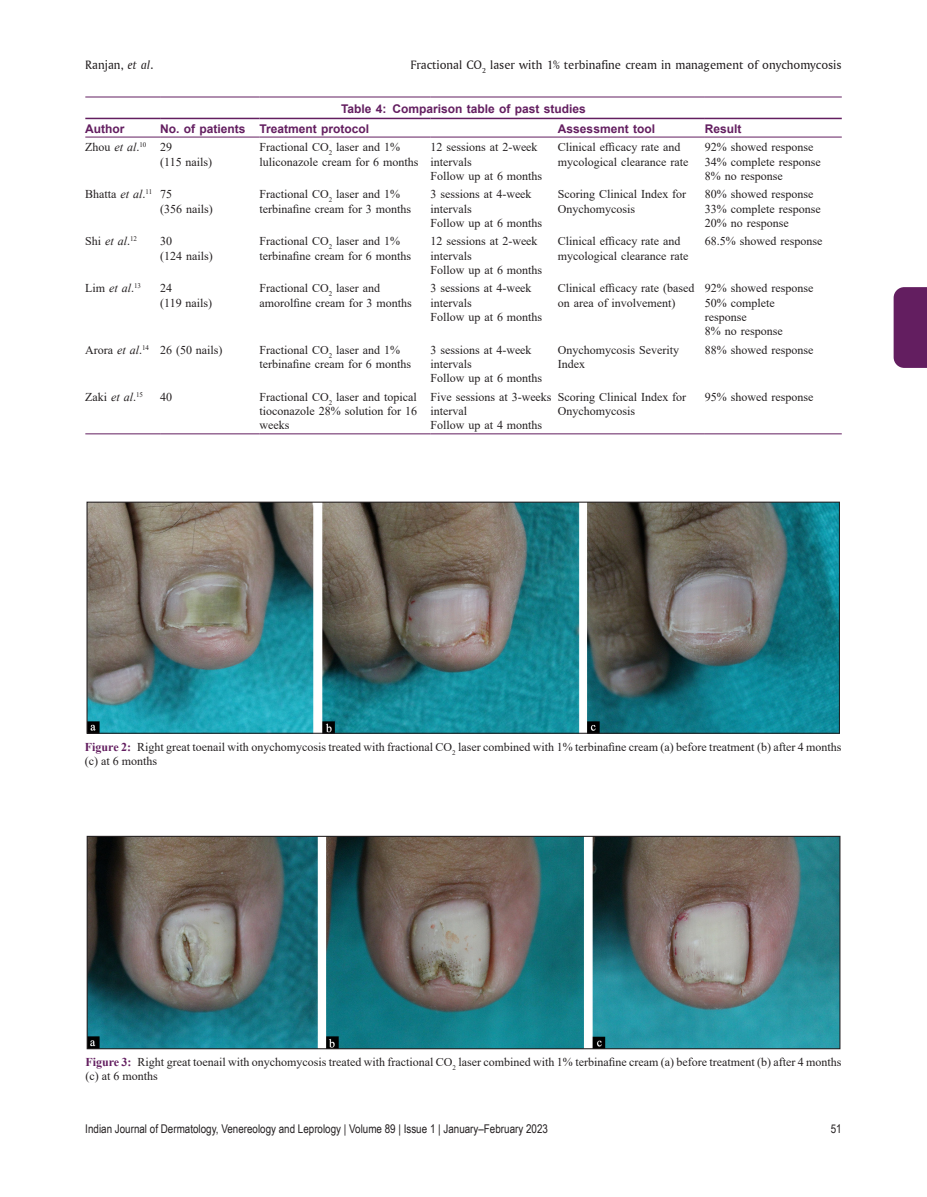
<style>
.page{position:relative;width:927px;height:1197px;background:#fff}
.page>*{position:absolute;margin:0;border:0;box-sizing:border-box;transform-origin:0 0}
.t1{font:12.75px "Amerigo BT Roman A";color:#231f20}
.t2{font:12px/14.4px "Times New Roman";color:#231f20}
.t3{font:700 12px "Arial";color:#631e60}
.t4{font:12px "Arial Narrow";color:#231f20}
.s1{font-family:"Amerigo BT Italic A"}
.s2{font-style:italic}
.s3{font-weight:700;color:#631e60}
</style>
<div class="page">
<hr style="left:85px;top:97px;width:75px;height:1px;background:#631e60">
<hr style="left:160px;top:97px;width:100px;height:1px;background:#631e60">
<hr style="left:260px;top:97px;width:171px;height:1px;background:#631e60">
<hr style="left:431px;top:97px;width:127px;height:1px;background:#631e60">
<hr style="left:558px;top:97px;width:147px;height:1px;background:#631e60">
<hr style="left:705px;top:97px;width:137px;height:1px;background:#631e60">
<hr style="left:85px;top:433px;width:75px;height:1px;background:#631e60">
<hr style="left:160px;top:433px;width:100px;height:1px;background:#631e60">
<hr style="left:260px;top:433px;width:171px;height:1px;background:#631e60">
<hr style="left:431px;top:433px;width:127px;height:1px;background:#631e60">
<hr style="left:558px;top:433px;width:147px;height:1px;background:#631e60">
<hr style="left:705px;top:433px;width:137px;height:1px;background:#631e60">
<hr style="left:85px;top:137px;width:75px;height:1px;background:#631e60">
<hr style="left:160px;top:137px;width:100px;height:1px;background:#631e60">
<hr style="left:260px;top:137px;width:171px;height:1px;background:#631e60">
<hr style="left:431px;top:137px;width:127px;height:1px;background:#631e60">
<hr style="left:558px;top:137px;width:147px;height:1px;background:#631e60">
<hr style="left:705px;top:137px;width:137px;height:1px;background:#631e60">
<hr style="left:85px;top:118px;width:75px;height:1px;background:#631e60">
<hr style="left:160px;top:118px;width:100px;height:1px;background:#631e60">
<hr style="left:260px;top:118px;width:171px;height:1px;background:#631e60">
<hr style="left:431px;top:118px;width:127px;height:1px;background:#631e60">
<hr style="left:558px;top:118px;width:147px;height:1px;background:#631e60">
<hr style="left:705px;top:118px;width:137px;height:1px;background:#631e60">
<img style="left:89px;top:504px;width:749px;height:228px">
<div style="left:87px;top:502px;width:753px;height:232px;border:1px solid #231f20"></div>
<img style="left:89px;top:838px;width:749px;height:209px">
<div style="left:87px;top:836px;width:753px;height:213px;border:1px solid #231f20"></div>
<div style="left:894px;top:287px;width:33px;height:81px;background:#631e60"></div>
<p class="t1" style="left:85px;top:57px;width:69px">Ranjan, <span class="s1">et al</span>.</p>
<p class="t1" style="left:411px;top:57px;width:433px">Fractional CO<sub>2</sub> laser with 1% terbinafine cream in management of onychomycosis</p>
<p class="t3" style="left:341px;top:100px;width:246px">Table 4: Comparison table of past studies</p>
<p class="t3" style="left:85px;top:120px;width:41px">Author</p>
<p class="t3" style="left:160px;top:120px;width:211px">No. of patients Treatment protocol</p>
<p class="t3" style="left:558px;top:120px;width:99px">Assessment tool</p>
<p class="t3" style="left:705px;top:120px;width:38px">Result</p>
<p class="t2" style="left:160px;top:140px;width:54px;text-indent:-75px">Zhou <span class="s2">et al</span>.<sup>10</sup> 29<br>(115 nails)</p>
<p class="t2" style="left:260px;top:140px;width:160px">Fractional CO<sub>2</sub> laser and 1% luliconazole cream for 6 months</p>
<p class="t2" style="left:431px;top:140px;width:113px">12 sessions at 2-week intervals<br>Follow up at 6 months</p>
<p class="t2" style="left:558px;top:140px;width:132px">Clinical efficacy rate and mycological clearance rate</p>
<p class="t2" style="left:705px;top:140px;width:117px">92% showed response<br>34% complete response<br>8% no response</p>
<p class="t2" style="left:160px;top:187px;width:54px;text-indent:-75px">Bhatta <span class="s2">et al</span>.<sup>11</sup> 75<br>(356 nails)</p>
<p class="t2" style="left:260px;top:187px;width:153px">Fractional CO<sub>2</sub> laser and 1% terbinafine cream for 3 months</p>
<p class="t2" style="left:431px;top:187px;width:113px">3 sessions at 4-week intervals<br>Follow up at 6 months</p>
<p class="t2" style="left:558px;top:187px;width:130px">Scoring Clinical Index for<br>Onychomycosis</p>
<p class="t2" style="left:705px;top:187px;width:117px">80% showed response<br>33% complete response<br>20% no response</p>
<p class="t2" style="left:85px;top:234px;width:53px">Shi <span class="s2">et al</span>.<sup>12</sup></p>
<p class="t2" style="left:160px;top:234px;width:54px">30<br>(124 nails)</p>
<p class="t2" style="left:260px;top:234px;width:153px">Fractional CO<sub>2</sub> laser and 1% terbinafine cream for 6 months</p>
<p class="t2" style="left:431px;top:234px;width:113px">12 sessions at 2-week intervals<br>Follow up at 6 months</p>
<p class="t2" style="left:558px;top:234px;width:132px">Clinical efficacy rate and mycological clearance rate</p>
<p class="t2" style="left:705px;top:234px;width:119px">68.5% showed response</p>
<p class="t2" style="left:85px;top:281px;width:57px">Lim <span class="s2">et al</span>.<sup>13</sup></p>
<p class="t2" style="left:160px;top:281px;width:54px">24<br>(119 nails)</p>
<p class="t2" style="left:260px;top:281px;width:154px">Fractional CO<sub>2</sub> laser and amorolfine cream for 3 months</p>
<p class="t2" style="left:431px;top:281px;width:113px">3 sessions at 4-week intervals<br>Follow up at 6 months</p>
<p class="t2" style="left:558px;top:281px;width:138px">Clinical efficacy rate (based on area of involvement)</p>
<p class="t2" style="left:705px;top:281px;width:110px">92% showed response<br>50% complete response<br>8% no response</p>
<p class="t2" style="left:85px;top:342px;width:139px">Arora <span class="s2">et al</span>.<sup>14</sup> 26 (50 nails)</p>
<p class="t2" style="left:260px;top:342px;width:153px">Fractional CO<sub>2</sub> laser and 1% terbinafine cream for 6 months</p>
<p class="t2" style="left:431px;top:342px;width:113px">3 sessions at 4-week intervals<br>Follow up at 6 months</p>
<p class="t2" style="left:558px;top:342px;width:123px">Onychomycosis Severity<br>Index</p>
<p class="t2" style="left:705px;top:342px;width:110px">88% showed response</p>
<p class="t2" style="left:85px;top:389px;width:59px">Zaki <span class="s2">et al</span>.<sup>15</sup></p>
<p class="t2" style="left:160px;top:389px;width:14px">40</p>
<p class="t2" style="left:260px;top:389px;width:159px;text-align:justify">Fractional CO<sub>2</sub> laser and topical tioconazole 28% solution for 16 weeks</p>
<p class="t2" style="left:431px;top:389px;width:123px">Five sessions at 3-weeks interval<br>Follow up at 4 months</p>
<p class="t2" style="left:558px;top:389px;width:130px">Scoring Clinical Index for<br>Onychomycosis</p>
<p class="t2" style="left:705px;top:389px;width:110px">95% showed response</p>
<p class="t2" style="left:85px;top:739px;width:758px"><span class="s3">Figure 2:</span> Right great toenail with onychomycosis treated with fractional CO<sub>2</sub> laser combined with 1% terbinafine cream (a) before treatment (b) after 4 months (c) at 6 months</p>
<p class="t2" style="left:85px;top:1054px;width:758px"><span class="s3">Figure 3:</span> Right great toenail with onychomycosis treated with fractional CO<sub>2</sub> laser combined with 1% terbinafine cream (a) before treatment (b) after 4 months (c) at 6 months</p>
<p class="t4" style="left:85px;top:1120px;width:464px">Indian Journal of Dermatology, Venereology and Leprology | Volume 89 | Issue 1 | January–February 2023</p>
<p class="t4" style="left:831px;top:1120px;width:12px">51</p>
</div>
